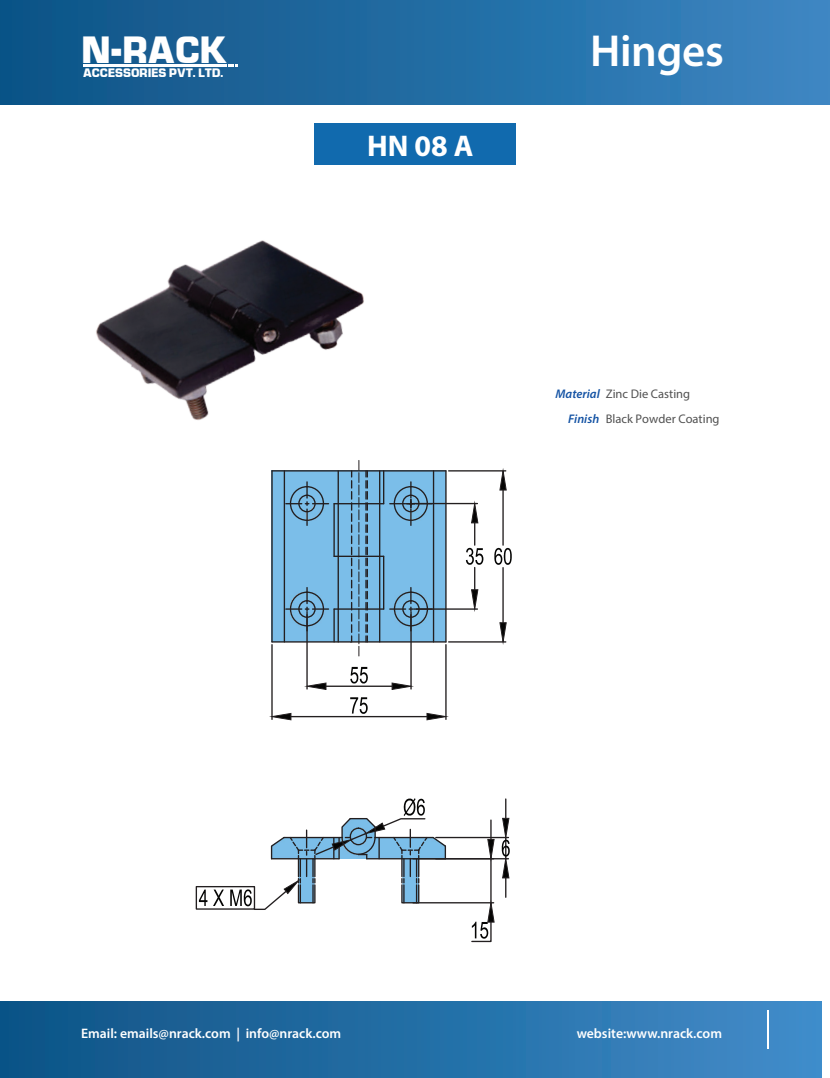
<style>
.page{position:relative;width:830px;height:1078px;background:#fff}
.page>*{position:absolute;margin:0;border:0;box-sizing:border-box;transform-origin:0 0}
.t1{font:600 45px "Myriad Pro";letter-spacing:-.01em;color:#fff}
.t2{font:700 32.62px "Euro Technic";color:#fff;scale:.96 1}
.t3{font:700 30px "Myriad Pro";color:#fff}
.t4{font:600 13.75px "Myriad Pro";color:#fff}
.t5{font:12.5px/24.4px "Myriad Pro";color:#515151}
.t6{font:700 10.62px "Euro Technic";color:#fff;scale:.96 1}
.s1{font-weight:600;font-style:italic;color:#1453a4}
</style>
<div class="page">
<div style="left:0;top:0;width:829px;height:105px;background:linear-gradient(to right,#0e5486,#3a85c1)"></div>
<div style="left:0;top:1001px;width:821px;height:76px;background:linear-gradient(to right,#0b5285,#408cc9)"></div>
<hr style="left:767px;top:1010px;width:2px;height:38px;background:#fff">
<div style="left:314px;top:122px;width:201px;height:42px;background:#116aae"></div>
<hr style="left:83px;top:65px;width:144px;height:2px;background:#fff">
<svg style="left:228px;top:65px;width:9px;height:2px"></svg>
<img style="left:96px;top:240px;width:268px;height:180px">
<img style="left:272px;top:471px;width:173px;height:170px">
<hr style="left:337px;top:471px;width:2px;height:170px;background:#231f20">
<hr style="left:333px;top:609px;width:1px;height:32px;background:#231f20">
<svg style="left:350px;top:471px;width:2px;height:170px"></svg>
<hr style="left:379px;top:471px;width:1px;height:170px;background:#231f20">
<hr style="left:383px;top:471px;width:1px;height:32px;background:#231f20">
<svg style="left:365px;top:471px;width:3px;height:170px"></svg>
<hr style="left:445px;top:471px;width:1px;height:170px;background:#231f20">
<hr style="left:432px;top:471px;width:2px;height:170px;background:#231f20">
<hr style="left:271px;top:471px;width:1px;height:170px;background:#231f20">
<hr style="left:283px;top:471px;width:2px;height:170px;background:#231f20">
<img style="left:290px;top:503px;width:137px;height:122px">
<hr style="left:334px;top:555px;width:49px;height:2px;background:#231f20">
<hr style="left:272px;top:641px;width:173px;height:1px;background:#231f20">
<hr style="left:272px;top:470px;width:173px;height:1px;background:#231f20">
<svg style="left:286px;top:587px;width:42px;height:43px;background:#71abd1"></svg>
<hr style="left:334px;top:608px;width:49px;height:1px;background:#231f20">
<hr style="left:334px;top:503px;width:49px;height:1px;background:#231f20">
<svg style="left:286px;top:482px;width:42px;height:43px;background:#71acd2"></svg>
<svg style="left:389px;top:587px;width:43px;height:43px;background:#71abd1"></svg>
<svg style="left:389px;top:482px;width:43px;height:43px;background:#70abd1"></svg>
<hr style="left:448px;top:470px;width:57px;height:1px;background:#231f20">
<hr style="left:448px;top:641px;width:57px;height:1px;background:#231f20">
<hr style="left:502px;top:490px;width:1px;height:55px;background:#231f20">
<hr style="left:502px;top:567px;width:1px;height:55px;background:#231f20">
<svg style="left:499px;top:470px;width:7px;height:20px"></svg>
<svg style="left:499px;top:622px;width:7px;height:20px"></svg>
<svg style="left:494px;top:547px;width:17px;height:17px"></svg>
<hr style="left:445px;top:644px;width:1px;height:75px;background:#231f20">
<hr style="left:271px;top:644px;width:1px;height:75px;background:#231f20">
<hr style="left:291px;top:715px;width:136px;height:2px;background:#231f20">
<svg style="left:426px;top:712px;width:20px;height:8px"></svg>
<svg style="left:271px;top:712px;width:20px;height:8px"></svg>
<svg style="left:350px;top:697px;width:17px;height:16px"></svg>
<hr style="left:410px;top:611px;width:1px;height:77px;background:#231f20">
<hr style="left:306px;top:611px;width:1px;height:77px;background:#231f20">
<hr style="left:326px;top:685px;width:66px;height:1px;background:#231f20">
<svg style="left:391px;top:682px;width:20px;height:8px"></svg>
<svg style="left:306px;top:682px;width:20px;height:8px"></svg>
<svg style="left:350px;top:666px;width:17px;height:17px"></svg>
<hr style="left:413px;top:503px;width:64px;height:1px;background:#231f20">
<hr style="left:413px;top:608px;width:64px;height:1px;background:#231f20">
<svg style="left:465px;top:503px;width:18px;height:106px"></svg>
<hr style="left:435px;top:836px;width:73px;height:2px;background:#231f20">
<hr style="left:435px;top:857px;width:73px;height:2px;background:#231f20">
<svg style="left:501px;top:798px;width:8px;height:99px"></svg>
<hr style="left:413px;top:901px;width:80px;height:2px;background:#231f20">
<hr style="left:490px;top:858px;width:1px;height:44px;background:#231f20">
<svg style="left:487px;top:819px;width:7px;height:39px"></svg>
<svg style="left:470px;top:901px;width:24px;height:41px"></svg>
<svg style="left:199px;top:889px;width:8px;height:16px"></svg>
<svg style="left:213px;top:889px;width:11px;height:16px"></svg>
<div style="left:195px;top:885px;width:60px;height:24px;border:1px solid #231f20"></div>
<div style="left:290px;top:591px;width:34px;height:35px;border:1px solid #231f20;border-radius:50%"></div>
<div style="left:298px;top:600px;width:17px;height:17px;border:1px solid #231f20;border-radius:50%"></div>
<div style="left:290px;top:486px;width:34px;height:35px;border:1px solid #231f20;border-radius:50%"></div>
<div style="left:298px;top:494px;width:17px;height:18px;border:1px solid #231f20;border-radius:50%"></div>
<div style="left:393px;top:486px;width:35px;height:35px;border:1px solid #231f20;border-radius:50%"></div>
<div style="left:402px;top:494px;width:17px;height:18px;border:1px solid #231f20;border-radius:50%"></div>
<div style="left:393px;top:591px;width:35px;height:35px;border:1px solid #231f20;border-radius:50%"></div>
<div style="left:402px;top:600px;width:17px;height:17px;border:1px solid #231f20;border-radius:50%"></div>
<svg style="left:230px;top:798px;width:217px;height:112px"></svg>
<svg style="left:358px;top:460px;width:1px;height:196px"></svg>
<h2 class="t2" style="left:82px;top:27px;width:153px">N-RACK</h2>
<p class="t6" style="left:83px;top:65px;width:148px">ACCESSORIES PVT. LTD.</p>
<h3 class="t3" style="left:367px;top:126px;width:108px">HN 08 A</h3>
<h1 class="t1" style="left:590px;top:22px;width:135px">Hinges</h1>
<p class="t5" style="left:568px;top:381px;width:153px;text-indent:-12px"><span class="s1">Material</span> Zinc Die Casting<br><span class="s1">Finish</span> Black Powder Coating</p>
<p class="t4" style="left:81px;top:1023px;width:261px">Email: emails@nrack.com | info@nrack.com</p>
<p class="t4" style="left:576px;top:1023px;width:147px">website:www.nrack.com</p>
</div>
